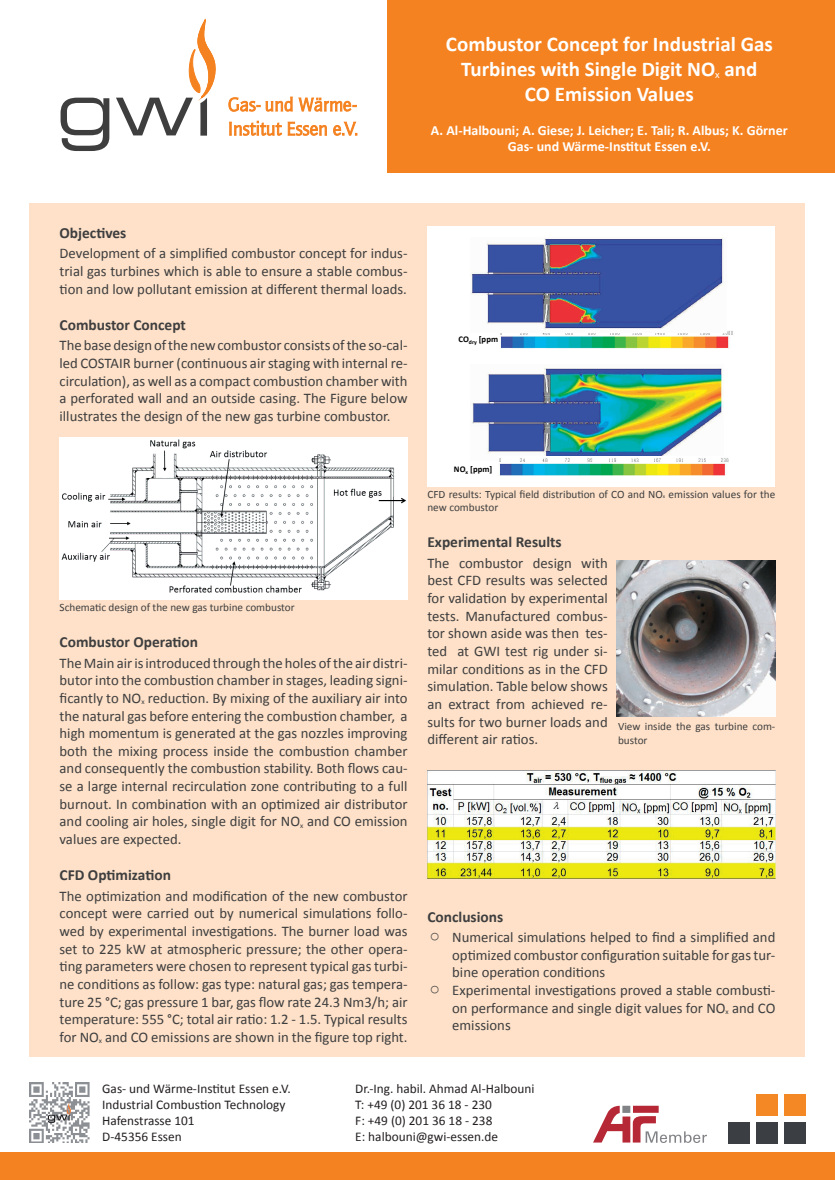
<style>
.page{position:relative;width:835px;height:1180px;background:#fff}
.page>*{position:absolute;margin:0;border:0;box-sizing:border-box;transform-origin:0 0}
.t1{font:700 21px/25.2px "Calibri";color:#fff;text-align:center}
.t2{font:700 15.4px "Calibri";color:#3e3e3f}
.t3{font:14.7px/17.6px "Calibri";color:#3e3e3f;text-align:justify}
.t4{font:700 14px/16.8px "Calibri";color:#fff;text-align:center}
.t5{font:13.3px/16px "Calibri";color:#231f20}
.t6{font:11.2px/13.4px "Calibri";color:#3e3e3f}
.t7{font:700 8.68px "Calibri";letter-spacing:.005em;color:#000}
.s1{font-size:5.63px}
</style>
<div class="page">
<svg style="left:228px;top:97px;width:129px;height:39px"></svg>
<svg style="left:61px;top:98px;width:48px;height:53px"></svg>
<svg style="left:116px;top:19px;width:100px;height:117px"></svg>
<div style="left:387px;top:0;width:447px;height:172px;background:#f58220"></div>
<div style="left:0;top:1153px;width:834px;height:27px;background:#f58220"></div>
<div style="left:756px;top:1094px;width:21px;height:21px;background:#f48824"></div>
<div style="left:783px;top:1094px;width:22px;height:21px;background:#f48824"></div>
<div style="left:756px;top:1122px;width:21px;height:21px;background:#3b3e42"></div>
<div style="left:728px;top:1122px;width:22px;height:21px;background:#3b3e42"></div>
<div style="left:783px;top:1122px;width:22px;height:21px;background:#3b3e42"></div>
<img style="left:30px;top:1083px;width:60px;height:59px">
<svg style="left:593px;top:1105px;width:113px;height:38px"></svg>
<div style="left:30px;top:203px;width:775px;height:853px;background:#fee1c8"></div>
<img style="left:60px;top:437px;width:347px;height:163px">
<div style="left:427px;top:226px;width:348px;height:261px;background:#fff"></div>
<img style="left:500px;top:331px;width:233px;height:17px">
<img style="left:471px;top:237px;width:255px;height:96px">
<img style="left:472px;top:367px;width:251px;height:89px">
<img style="left:499px;top:458px;width:230px;height:17px">
<img style="left:427px;top:770px;width:348px;height:108px">
<img style="left:616px;top:561px;width:159px;height:156px">
<h1 class="t1" style="left:446px;top:31px;width:328px">Combustor Concept for Industrial Gas<br>Turbines with Single Digit NO<sub>x</sub> and<br>CO Emission Values</h1>
<p class="t4" style="left:431px;top:122px;width:358px">A. Al-Halbouni; A. Giese; J. Leicher; E. Tali; R. Albus; K. Görner<br>Gas- und Wärme-Institut Essen e.V.</p>
<p class="t2" style="left:60px;top:223px;width:68px">Objectives</p>
<p class="t3" style="left:60px;top:245px;width:349px">Development of a simplified combustor concept for indus&shy;trial gas turbines which is able to ensure a stable combus&shy;tion and low pollutant emission at different thermal loads.</p>
<p class="t2" style="left:60px;top:315px;width:128px">Combustor Concept</p>
<p class="t3" style="left:60px;top:337px;width:349px">The base design of the new combustor consists of the so-cal&shy;led COSTAIR burner (continuous air staging with internal re&shy;circulation), as well as a compact combustion chamber with a perforated wall and an outside casing. The Figure below illustrates the design of the new gas turbine combustor.</p>
<p class="t6" style="left:60px;top:600px;width:236px">Schematic design of the new gas turbine combustor</p>
<p class="t2" style="left:60px;top:632px;width:140px">Combustor Operation</p>
<p class="t3" style="left:60px;top:654px;width:349px">The Main air is introduced through the holes of the air distri&shy;butor into the combustion chamber in stages, leading signi&shy;ficantly to NO<sub>x</sub> reduction. By mixing of the auxiliary air into the natural gas before entering the combustion chamber, a high momentum is generated at the gas nozzles improving both the mixing process inside the combustion chamber and consequently the combustion stability. Both flows cau&shy;se a large internal recirculation zone contributing to a full burnout. In combination with an optimized air distributor and cooling air holes, single digit for NO<sub>x</sub> and CO emission values are expected.</p>
<p class="t2" style="left:60px;top:865px;width:113px">CFD Optimization</p>
<p class="t3" style="left:60px;top:887px;width:349px">The optimization and modification of the new combustor concept were carried out by numerical simulations follo&shy;wed by experimental investigations. The burner load was set to 225 kW at atmospheric pressure; the other opera&shy;ting parameters were chosen to represent typical gas turbi&shy;ne conditions as follow: gas type: natural gas; gas tempera&shy;ture 25 °C; gas pressure 1 bar, gas flow rate 24.3 Nm3/h; air temperature: 555 °C; total air ratio: 1.2 - 1.5. Typical results for NO<sub>x</sub> and CO emissions are shown in the figure top right.</p>
<p class="t7" style="left:458px;top:333px;width:44px">CO<sub>dry</sub> [ppm]</p>
<p class="t7" style="left:454px;top:464px;width:40px">NO<sub>x</sub> [ppm]</p>
<p class="t6" style="left:427px;top:487px;width:349px">CFD results: Typical field distribution of CO and NO<span class="s1">x</span> emission values for the new combustor</p>
<p class="t2" style="left:427px;top:532px;width:136px">Experimental Results</p>
<p class="t3" style="left:427px;top:554px;width:182px">The combustor design with best CFD results was selected for validation by experimental tests. Manufactured combus&shy;tor shown aside was then tes&shy;ted at GWI test rig under si&shy;milar conditions as in the CFD simulation. Table below shows an extract from achieved re&shy;sults for two burner loads and different air ratios.</p>
<p class="t6" style="left:618px;top:720px;width:159px">View inside the gas turbine com&shy;bustor</p>
<p class="t2" style="left:427px;top:906px;width:77px">Conclusions</p>
<p class="t3" style="left:452px;top:928px;width:324px;text-align:left">Numerical simulations helped to find a simplified and optimized combustor configuration suitable for gas tur&shy;bine operation conditions<br>Experimental investigations proved a stable combusti&shy;on performance and single digit values for NO<sub>x</sub> and CO emissions</p>
<p class="t5" style="left:102px;top:1080px;width:190px">Gas- und Wärme-Institut Essen e.V.<br>Industrial Combustion Technology<br>Hafenstrasse 101<br>D-45356 Essen</p>
<p class="t5" style="left:355px;top:1080px;width:181px">Dr.-Ing. habil. Ahmad Al-Halbouni<br>T: +49 (0) 201 36 18 - 230<br>F: +49 (0) 201 36 18 - 238<br>E: halbouni@gwi-essen.de</p>
</div>
